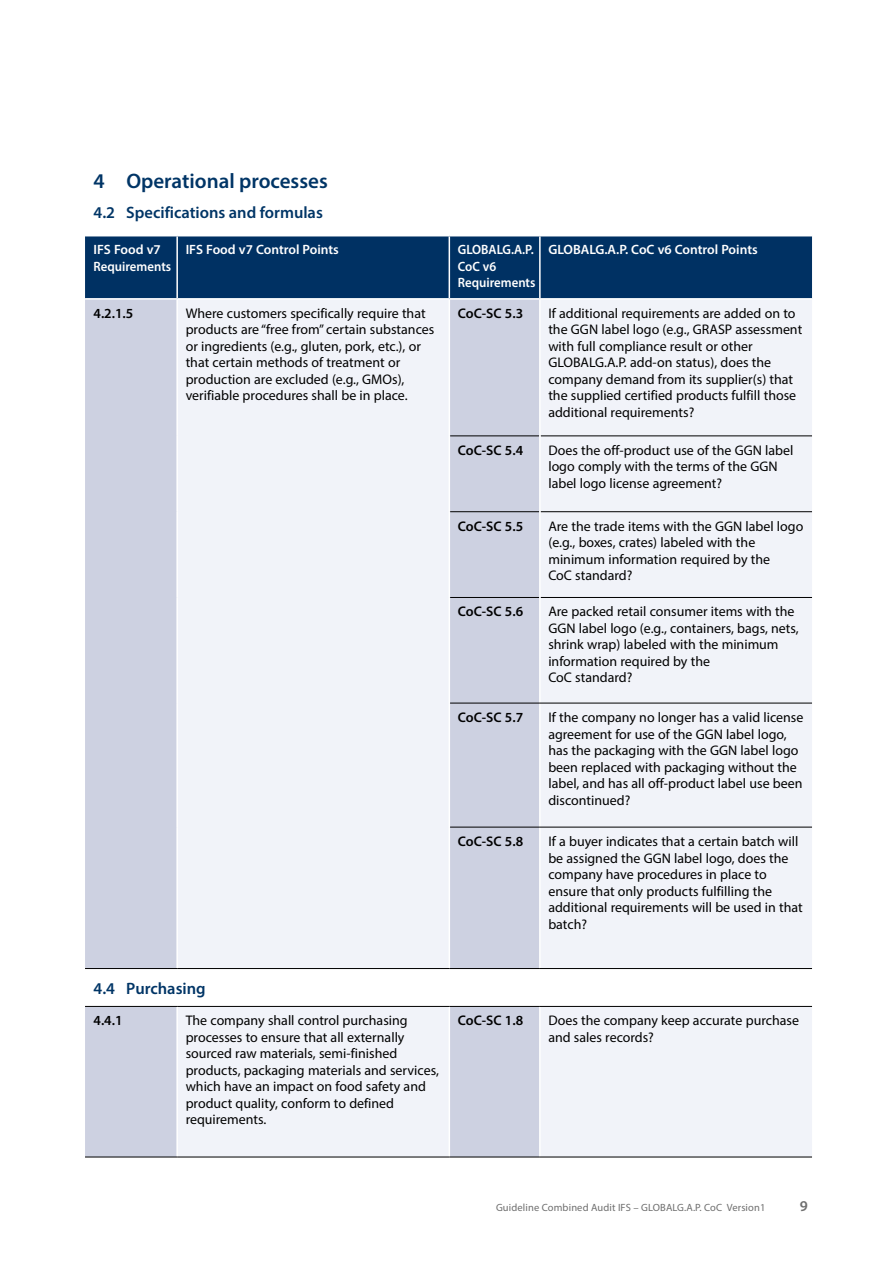
<style>
.page{position:relative;width:893px;height:1263px;background:#fff}
.page>*{position:absolute;margin:0;border:0;box-sizing:border-box;transform-origin:0 0}
.t1{font:600 21px "Myriad Pro";color:#003566}
.t2{font:600 16.5px "Myriad Pro";color:#003566}
.t3{font:600 15px "Myriad Pro";color:#6e6e6e}
.t4{font:13.95px/16.5px "Myriad Pro";color:#000}
.t5{font:600 13.95px "Myriad Pro";color:#000}
.t6{font:600 13.5px/16.5px "Myriad Pro";color:#fff}
.t7{font:600 13.5px/16.5px "Myriad Pro";color:#fff;scale:.95 1}
.t8{font:10.5px "Myriad Pro";letter-spacing:.01em;color:#6e6e6e}
</style>
<div class="page">
<div style="left:85px;top:236px;width:727px;height:62px;background:#003163"></div>
<div style="left:85px;top:300px;width:92px;height:857px;background:#cdd1e1"></div>
<svg style="left:177px;top:300px;width:635px;height:857px;fill:#f1f3f9"></svg>
<hr style="left:176px;top:1007px;width:2px;height:150px;background:#fff">
<hr style="left:449px;top:1007px;width:1px;height:150px;background:#fff">
<hr style="left:539px;top:1007px;width:2px;height:150px;background:#fff">
<hr style="left:450px;top:436px;width:89px;height:1px;background:#000">
<hr style="left:541px;top:436px;width:271px;height:1px;background:#000">
<hr style="left:450px;top:511px;width:89px;height:1px;background:#000">
<hr style="left:541px;top:511px;width:271px;height:1px;background:#000">
<hr style="left:450px;top:597px;width:89px;height:1px;background:#000">
<hr style="left:541px;top:597px;width:271px;height:1px;background:#000">
<hr style="left:176px;top:300px;width:2px;height:136px;background:#fff">
<hr style="left:449px;top:300px;width:1px;height:136px;background:#fff">
<hr style="left:539px;top:300px;width:2px;height:136px;background:#fff">
<hr style="left:176px;top:436px;width:2px;height:76px;background:#fff">
<hr style="left:449px;top:436px;width:1px;height:76px;background:#fff">
<hr style="left:539px;top:436px;width:2px;height:76px;background:#fff">
<hr style="left:176px;top:512px;width:2px;height:85px;background:#fff">
<hr style="left:449px;top:512px;width:1px;height:85px;background:#fff">
<hr style="left:539px;top:512px;width:2px;height:85px;background:#fff">
<hr style="left:176px;top:597px;width:2px;height:106px;background:#fff">
<hr style="left:449px;top:597px;width:1px;height:106px;background:#fff">
<hr style="left:539px;top:597px;width:2px;height:106px;background:#fff">
<hr style="left:176px;top:703px;width:2px;height:124px;background:#fff">
<hr style="left:449px;top:703px;width:1px;height:124px;background:#fff">
<hr style="left:539px;top:703px;width:2px;height:124px;background:#fff">
<hr style="left:176px;top:827px;width:2px;height:141px;background:#fff">
<hr style="left:449px;top:827px;width:1px;height:141px;background:#fff">
<hr style="left:539px;top:827px;width:2px;height:141px;background:#fff">
<hr style="left:176px;top:236px;width:2px;height:62px;background:#fff">
<hr style="left:449px;top:236px;width:1px;height:62px;background:#fff">
<hr style="left:539px;top:236px;width:2px;height:62px;background:#fff">
<hr style="left:450px;top:827px;width:90px;height:1px;background:#000">
<hr style="left:540px;top:827px;width:272px;height:1px;background:#000">
<hr style="left:85px;top:968px;width:92px;height:1px;background:#000">
<hr style="left:177px;top:968px;width:272px;height:1px;background:#000">
<hr style="left:449px;top:968px;width:91px;height:1px;background:#000">
<hr style="left:540px;top:968px;width:272px;height:1px;background:#000">
<hr style="left:85px;top:1006px;width:92px;height:1px;background:#000">
<hr style="left:177px;top:1006px;width:272px;height:1px;background:#000">
<hr style="left:449px;top:1006px;width:91px;height:1px;background:#000">
<hr style="left:540px;top:1006px;width:272px;height:1px;background:#000">
<hr style="left:450px;top:703px;width:90px;height:1px;background:#000">
<hr style="left:540px;top:703px;width:272px;height:1px;background:#000">
<hr style="left:85px;top:1157px;width:92px;height:1px;background:#000">
<hr style="left:177px;top:1157px;width:272px;height:1px;background:#000">
<hr style="left:449px;top:1157px;width:91px;height:1px;background:#000">
<hr style="left:540px;top:1157px;width:272px;height:1px;background:#000">
<h1 class="t1" style="left:94px;top:168px;width:236px">4 Operational processes</h1>
<p class="t2" style="left:94px;top:202px;width:231px">4.2 Specifications and formulas</p>
<p class="t6" style="left:94px;top:241px;width:79px">IFS Food v7<br>Requirements</p>
<p class="t6" style="left:186px;top:241px;width:155px">IFS Food v7 Control Points</p>
<p class="t7" style="left:458px;top:241px;width:83px">GLOBALG.A.P.<br>CoC v6<br>Requirements</p>
<p class="t6" style="left:548px;top:241px;width:211px">GLOBALG.A.P. CoC v6 Control Points</p>
<p class="t5" style="left:94px;top:304px;width:41px">4.2.1.5</p>
<p class="t4" style="left:186px;top:305px;width:250px">Where customers specifically require that products are “free from” certain substances or ingredients (e.g., gluten, pork, etc.), or that certain methods of treatment or production are excluded (e.g., GMOs), verifiable procedures shall be in place.</p>
<p class="t5" style="left:458px;top:304px;width:67px">CoC-SC 5.3</p>
<p class="t4" style="left:548px;top:305px;width:255px">If additional requirements are added on to the GGN label logo (e.g., GRASP assessment with full compliance result or other GLOBALG.A.P. add-on status), does the company demand from its supplier(s) that the supplied certified products fulfill those additional requirements?</p>
<p class="t5" style="left:458px;top:441px;width:67px">CoC-SC 5.4</p>
<p class="t4" style="left:548px;top:442px;width:247px">Does the off-product use of the GGN label logo comply with the terms of the GGN label logo license agreement?</p>
<p class="t5" style="left:458px;top:517px;width:67px">CoC-SC 5.5</p>
<p class="t4" style="left:548px;top:518px;width:256px">Are the trade items with the GGN label logo (e.g., boxes, crates) labeled with the minimum information required by the<br>CoC standard?</p>
<p class="t5" style="left:458px;top:603px;width:67px">CoC-SC 5.6</p>
<p class="t4" style="left:548px;top:603px;width:252px">Are packed retail consumer items with the GGN label logo (e.g., containers, bags, nets, shrink wrap) labeled with the minimum information required by the<br>CoC standard?</p>
<p class="t5" style="left:458px;top:708px;width:67px">CoC-SC 5.7</p>
<p class="t4" style="left:548px;top:709px;width:257px">If the company no longer has a valid license agreement for use of the GGN label logo, has the packaging with the GGN label logo been replaced with packaging without the label, and has all off-product label use been discontinued?</p>
<p class="t5" style="left:458px;top:832px;width:67px">CoC-SC 5.8</p>
<p class="t4" style="left:548px;top:833px;width:256px">If a buyer indicates that a certain batch will be assigned the GGN label logo, does the company have procedures in place to ensure that only products fulfilling the additional requirements will be used in that batch?</p>
<p class="t2" style="left:94px;top:978px;width:114px">4.4 Purchasing</p>
<p class="t5" style="left:94px;top:1012px;width:31px">4.4.1</p>
<p class="t4" style="left:186px;top:1012px;width:255px">The company shall control purchasing processes to ensure that all externally sourced raw materials, semi-finished products, packaging materials and services, which have an impact on food safety and product quality, conform to defined requirements.</p>
<p class="t5" style="left:458px;top:1012px;width:67px">CoC-SC 1.8</p>
<p class="t4" style="left:548px;top:1012px;width:252px">Does the company keep accurate purchase and sales records?</p>
<p class="t8" style="left:496px;top:1201px;width:271px">Guideline Combined Audit IFS – GLOBALG.A.P. CoC Version1</p>
<p class="t3" style="left:800px;top:1197px;width:10px">9</p>
</div>
